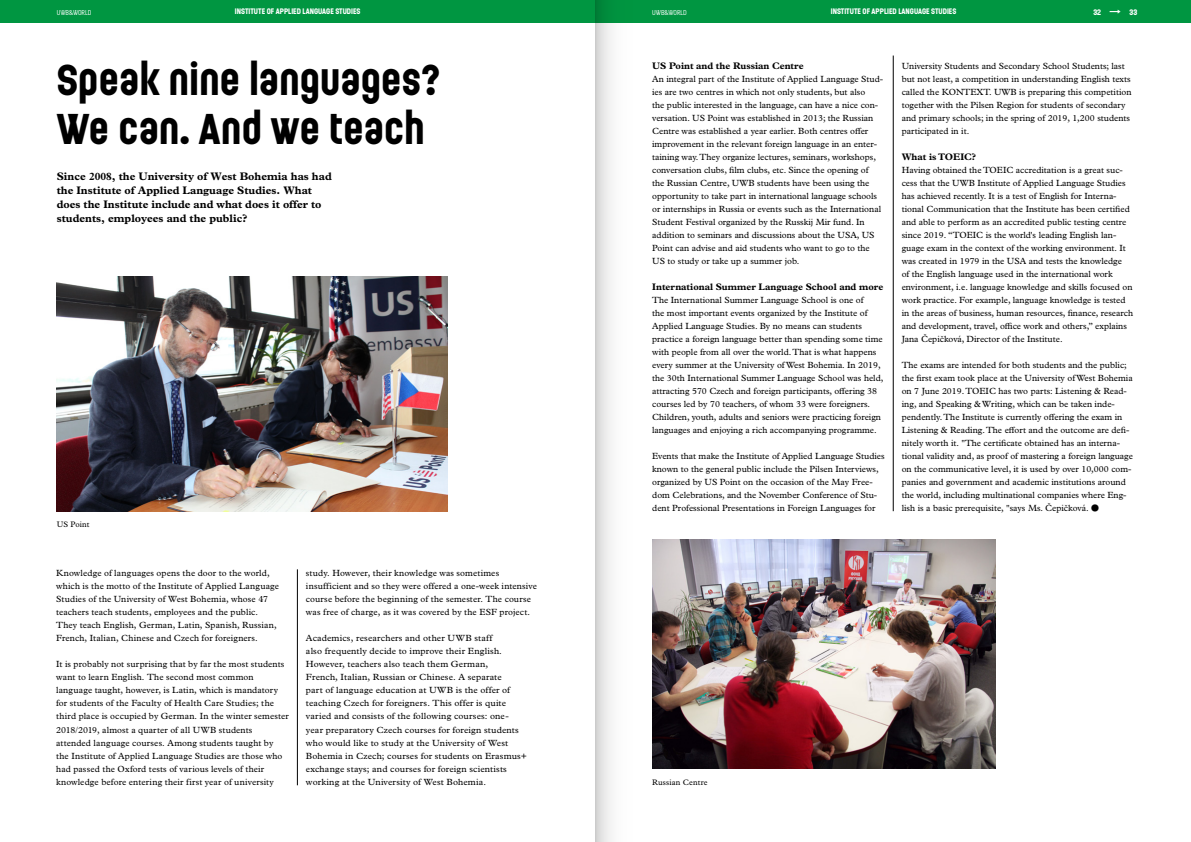
<style>
.page{position:relative;width:1191px;height:842px;background:#fff}
.page>*{position:absolute;margin:0;border:0;box-sizing:border-box;transform-origin:0 0}
.nadpis_01{font:700 43px/49px "Ladislav";letter-spacing:-.01em;color:#000}
.text_zaklad_amerika{font:700 23px "Ladislav";color:#000}
.perex{font:700 11px/14px "Plantin MT Pro";color:#000}
.text_zaklad{font:700 9.5px "Plantin MT Pro";color:#000}
.text_zaklad_amerika-2{font:9px/13px "Plantin MT Pro";color:#000}
.t1{font:700 8px "Ladislav";color:#fff}
.popiska_normal{font:8px "Plantin MT Pro";letter-spacing:.02em;color:#000}
.t2{font:7px "Ladislav";color:#fff}
</style>
<div class="page">
<div style="left:0;top:0;width:1191px;height:23px;background:#009641"></div>
<img style="left:56px;top:276px;width:391px;height:236px">
<img style="left:652px;top:539px;width:343px;height:229px">
<hr style="left:297px;top:569px;width:1px;height:216px;background:#000">
<hr style="left:893px;top:56px;width:1px;height:455px;background:#000">
<div style="left:595px;top:0;width:43px;height:842px;background:linear-gradient(to right,#dadedc,#fff)"></div>
<p class="t2" style="left:57px;top:8px;width:36px">UWB&amp;WORLD</p>
<p class="t1" style="left:235px;top:6px;width:127px">INSTITUTE OF APPLIED LANGUAGE STUDIES</p>
<p class="t2" style="left:652px;top:8px;width:36px">UWB&amp;WORLD</p>
<p class="t1" style="left:831px;top:6px;width:127px">INSTITUTE OF APPLIED LANGUAGE STUDIES</p>
<p class="t1" style="left:1093px;top:7px;width:45px">32 ⟶ 33</p>
<p class="nadpis_01" style="left:57px;top:54px;width:385px">Speak nine languages?<br>We can. And we teach</p>
<p class="perex" style="left:57px;top:170px;width:277px">Since 2008, the University of West Bohemia has had the Institute of Applied Language Studies. What does the Institute include and what does it offer to students, employees and the public?</p>
<p class="popiska_normal" style="left:57px;top:520px;width:34px">US Point</p>
<p class="text_zaklad_amerika-2" style="left:56px;top:567px;width:224px">Knowledge of languages opens the door to the world, which is the motto of the Institute of Applied Language Studies of the University of West Bohemia, whose 47 teachers teach students, employees and the public.<br>They teach English, German, Latin, Spanish, Russian, French, Italian, Chinese and Czech for foreigners.</p>
<p class="text_zaklad_amerika-2" style="left:56px;top:658px;width:234px">It is probably not surprising that by far the most students want to learn English. The second most common language taught, however, is Latin, which is mandatory for students of the Faculty of Health Care Studies; the third place is occupied by German. In the winter semester 2018/2019, almost a quarter of all UWB students attended language courses. Among students taught by<br>the Institute of Applied Language Studies are those who had passed the Oxford tests of various levels of their knowledge before entering their first year of university</p>
<p class="text_zaklad_amerika-2" style="left:306px;top:567px;width:232px">study. However, their knowledge was sometimes insufficient and so they were offered a one-week intensive course before the beginning of the semester. The course was free of charge, as it was covered by the ESF project.</p>
<p class="text_zaklad_amerika-2" style="left:306px;top:632px;width:222px">Academics, researchers and other UWB staff<br>also frequently decide to improve their English.<br>However, teachers also teach them German,<br>French, Italian, Russian or Chinese. A separate<br>part of language education at UWB is the offer of teaching Czech for foreigners. This offer is quite varied and consists of the following courses: one&shy;year preparatory Czech courses for foreign students who would like to study at the University of West Bohemia in Czech; courses for students on Erasmus+ exchange stays; and courses for foreign scientists working at the University of West Bohemia.</p>
<p class="text_zaklad" style="left:652px;top:60px;width:153px">US Point and the Russian Centre</p>
<p class="text_zaklad_amerika-2" style="left:652px;top:72px;width:232px">An integral part of the Institute of Applied Language Stud&shy;ies are two centres in which not only students, but also<br>the public interested in the language, can have a nice con&shy;versation. US Point was established in 2013; the Russian Centre was established a year earlier. Both centres offer improvement in the relevant foreign language in an enter&shy;taining way. They organize lectures, seminars, workshops, conversation clubs, film clubs, etc. Since the opening of<br>the Russian Centre, UWB students have been using the opportunity to take part in international language schools or internships in Russia or events such as the International Student Festival organized by the Russkij Mir fund. In addition to seminars and discussions about the USA, US Point can advise and aid students who want to go to the US to study or take up a summer job.</p>
<p class="text_zaklad" style="left:652px;top:281px;width:233px">International Summer Language School and more</p>
<p class="text_zaklad_amerika-2" style="left:652px;top:293px;width:233px">The International Summer Language School is one of<br>the most important events organized by the Institute of Applied Language Studies. By no means can students practice a foreign language better than spending some time with people from all over the world. That is what happens every summer at the University of West Bohemia. In 2019, the 30th International Summer Language School was held, attracting 570 Czech and foreign participants, offering 38 courses led by 70 teachers, of whom 33 were foreigners.<br>Children, youth, adults and seniors were practicing foreign languages and enjoying a rich accompanying programme.</p>
<p class="text_zaklad_amerika-2" style="left:652px;top:450px;width:234px">Events that make the Institute of Applied Language Studies known to the general public include the Pilsen Interviews, organized by US Point on the occasion of the May Free&shy;dom Celebrations, and the November Conference of Stu&shy;dent Professional Presentations in Foreign Languages for</p>
<p class="text_zaklad_amerika-2" style="left:901px;top:59px;width:231px">University Students and Secondary School Students; last but not least, a competition in understanding English texts called the KONTEXT. UWB is preparing this competition together with the Pilsen Region for students of secondary and primary schools; in the spring of 2019, 1,200 students participated in it.</p>
<p class="text_zaklad" style="left:901px;top:151px;width:76px">What is TOEIC?</p>
<p class="text_zaklad_amerika-2" style="left:901px;top:163px;width:233px">Having obtained the TOEIC accreditation is a great suc&shy;cess that the UWB Institute of Applied Language Studies has achieved recently. It is a test of English for Interna&shy;tional Communication that the Institute has been certified and able to perform as an accredited public testing centre since 2019. “TOEIC is the world's leading English lan&shy;guage exam in the context of the working environment. It was created in 1979 in the USA and tests the knowledge<br>of the English language used in the international work environment, i.e. language knowledge and skills focused on work practice. For example, language knowledge is tested in the areas of business, human resources, finance, research and development, travel, office work and others,” explains Jana Čepičková, Director of the Institute.</p>
<p class="text_zaklad_amerika-2" style="left:901px;top:358px;width:233px">The exams are intended for both students and the public; the first exam took place at the University of West Bohemia on 7 June 2019. TOEIC has two parts: Listening &amp; Read&shy;ing, and Speaking &amp; Writing, which can be taken inde&shy;pendently. The Institute is currently offering the exam in Listening &amp; Reading. The effort and the outcome are defi&shy;nitely worth it. "The certificate obtained has an interna&shy;tional validity and, as proof of mastering a foreign language on the communicative level, it is used by over 10,000 com&shy;panies and government and academic institutions around the world, including multinational companies where Eng&shy;lish is a basic prerequisite, "says Ms. Čepičková.</p>
<p class="text_zaklad_amerika" style="left:1090px;top:494px;width:10px">•</p>
<p class="popiska_normal" style="left:652px;top:778px;width:57px">Russian Centre</p>
</div>
